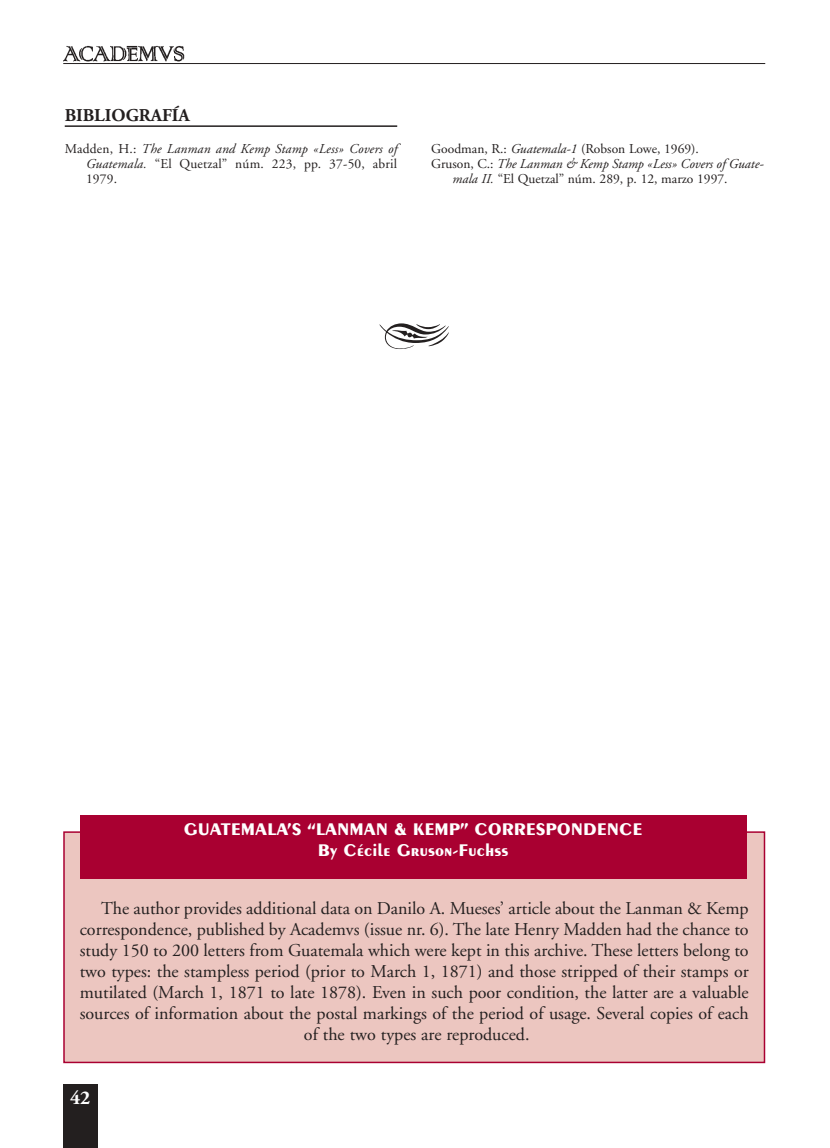
<style>
.page{position:relative;width:830px;height:1148px;background:#fff}
.page>*{position:absolute;margin:0;border:0;box-sizing:border-box;transform-origin:0 0}
.t1{font:700 19.5px "Adobe Garamond";color:#fff}
.t2{font:18px "Adobe Garamond";color:#231f1f}
.t3{font:700 18px/21px "Peignot";color:#fff;text-align:center}
.t4{font:700 18px "Adobe Garamond";color:#231f1f}
.t5{font:13.5px/15px "Adobe Garamond";color:#231f1f;text-align:justify}
.t6{font:italic 13.5px "Adobe Garamond";color:#231f1f}
.s1{font-style:italic}
.s2{font-style:normal}
</style>
<div class="page">
<div style="left:63px;top:1084px;width:34px;height:63px;background:#231f1f"></div>
<img style="left:63px;top:45px;width:122px;height:17px">
<hr style="left:63px;top:63px;width:702px;height:1px;background:#231f1f">
<hr style="left:65px;top:125px;width:332px;height:2px;background:#231f1f">
<div style="left:64px;top:832px;width:700px;height:230px;background:#ecc6c0"></div>
<div style="left:63px;top:831px;width:702px;height:232px;border:2px solid #a90031"></div>
<div style="left:80px;top:815px;width:666px;height:64px;background:#a90031"></div>
<p class="t4" style="left:65px;top:108px;width:127px">BIBLIOGRAFÍA</p>
<p class="t5" style="left:86px;top:142px;width:313px;text-indent:-21px">Madden, H.: <span class="s1">The Lanman and Kemp Stamp «Less» Covers of Guatemala.</span> “El Quetzal” núm. 223, pp. 37-50, abril 1979.</p>
<p class="t5" style="left:431px;top:142px;width:269px">Goodman, R.: <span class="s1">Guatemala-1</span> (Robson Lowe, 1969).</p>
<p class="t6" style="left:431px;top:158px;width:334px"><span class="s2">Gruson, C.:</span> The Lanman &amp; Kemp Stamp «Less» Covers of Guate-</p>
<p class="t5" style="left:452px;top:172px;width:276px"><span class="s1">mala II.</span> “El Quetzal” núm. 289, p. 12, marzo 1997.</p>
<p class="t3" style="left:184px;top:820px;width:460px">GUATEMALA’S “LANMAN &amp; KEMP” CORRESPONDENCE<br>By Cécile Gruson-Fuchss</p>
<p class="t2" style="left:101px;top:901px;width:649px">The author provides additional data on Danilo A. Mueses’ article about the Lanman &amp; Kemp</p>
<p class="t2" style="left:80px;top:922px;width:670px">correspondence, published by Academvs (issue nr. 6). The late Henry Madden had the chance to</p>
<p class="t2" style="left:80px;top:943px;width:670px">study 150 to 200 letters from Guatemala which were kept in this archive. These letters belong to</p>
<p class="t2" style="left:80px;top:964px;width:670px">two types: the stampless period (prior to March 1, 1871) and those stripped of their stamps or</p>
<p class="t2" style="left:80px;top:985px;width:670px">mutilated (March 1, 1871 to late 1878). Even in such poor condition, the latter are a valuable</p>
<p class="t2" style="left:80px;top:1006px;width:670px">sources of information about the postal markings of the period of usage. Several copies of each</p>
<p class="t2" style="left:304px;top:1027px;width:227px">of the two types are reproduced.</p>
<p class="t1" style="left:70px;top:1089px;width:22px">42</p>
</div>
